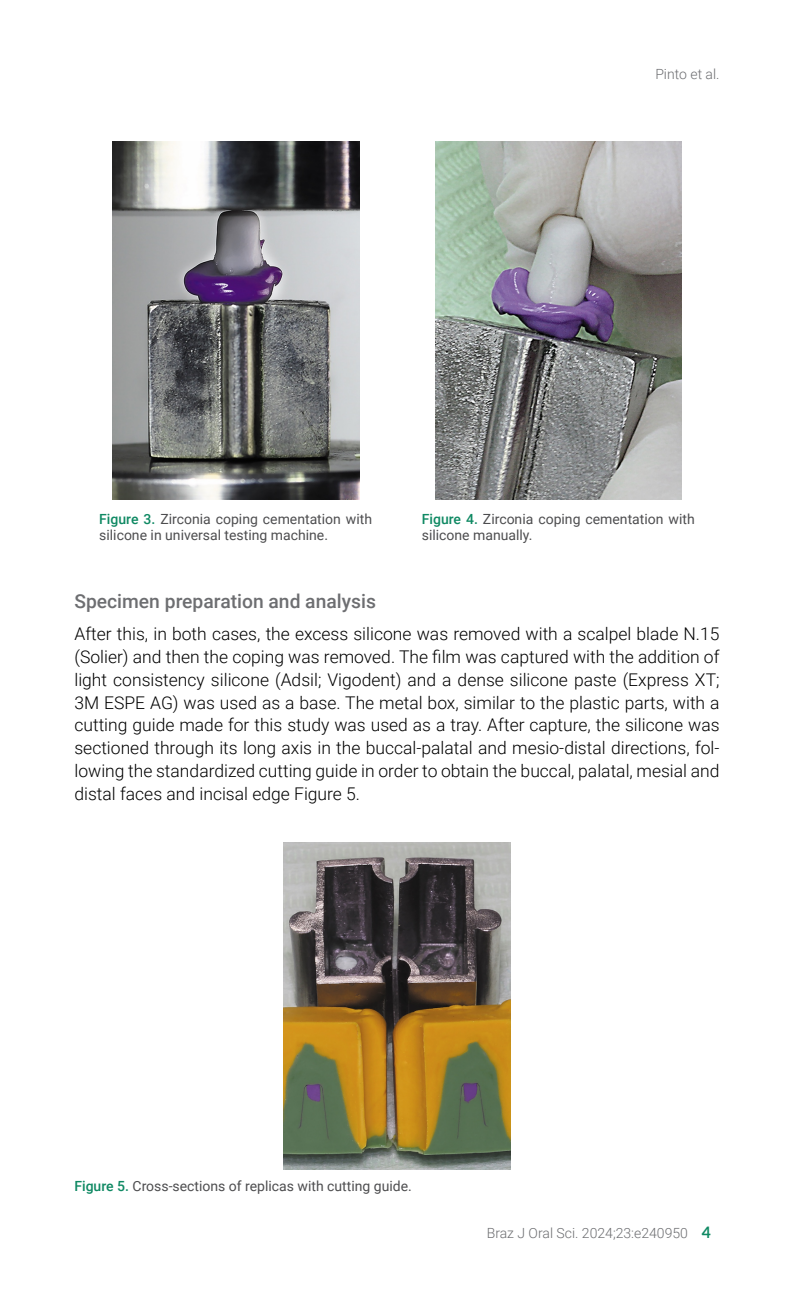
<style>
.page{position:relative;width:794px;height:1290px;background:#fff}
.page>*{position:absolute;margin:0;border:0;box-sizing:border-box;transform-origin:0 0}
.t1{font:500 19.25px "Roboto";color:#6d6e71}
.t2{font:300 17.5px/22.8px "Roboto";color:#000;text-align:justify}
.t3{font:700 15.75px "Lato";color:#0f8963}
.t4{font:14px/16.6px "Roboto";color:#4d4d4f}
.t5{font:300 14px "Roboto";color:#6d6e71}
.s1{font-weight:500;color:#0f8963}
</style>
<div class="page">
<img style="left:112px;top:142px;width:247px;height:357px">
<img style="left:435px;top:142px;width:246px;height:357px">
<img style="left:284px;top:842px;width:226px;height:327px">
<p class="t5" style="left:655px;top:64px;width:66px">Pinto et al.</p>
<p class="t4" style="left:99px;top:510px;width:274px"><span class="s1">Figure 3.</span> Zirconia coping cementation with silicone in universal testing machine.</p>
<p class="t4" style="left:422px;top:510px;width:274px"><span class="s1">Figure 4.</span> Zirconia coping cementation with silicone manually.</p>
<p class="t1" style="left:74px;top:587px;width:303px">Specimen preparation and analysis</p>
<p class="t2" style="left:74px;top:622px;width:646px">After this, in both cases, the excess silicone was removed with a scalpel blade N.15 (Solier) and then the coping was removed. The film was captured with the addition of light consistency silicone (Adsil; Vigodent) and a dense silicone paste (Express XT; 3M ESPE AG) was used as a base. The metal box, similar to the plastic parts, with a cutting guide made for this study was used as a tray. After capture, the silicone was sectioned through its long axis in the buccal-palatal and mesio-distal directions, fol&shy;lowing the standardized cutting guide in order to obtain the buccal, palatal, mesial and distal faces and incisal edge Figure 5.</p>
<p class="t4" style="left:74px;top:1177px;width:339px"><span class="s1">Figure 5.</span> Cross-sections of replicas with cutting guide.</p>
<p class="t5" style="left:487px;top:1223px;width:203px">Braz J Oral Sci. 2024;23:e240950</p>
<p class="t3" style="left:701px;top:1221px;width:11px">4</p>
</div>
